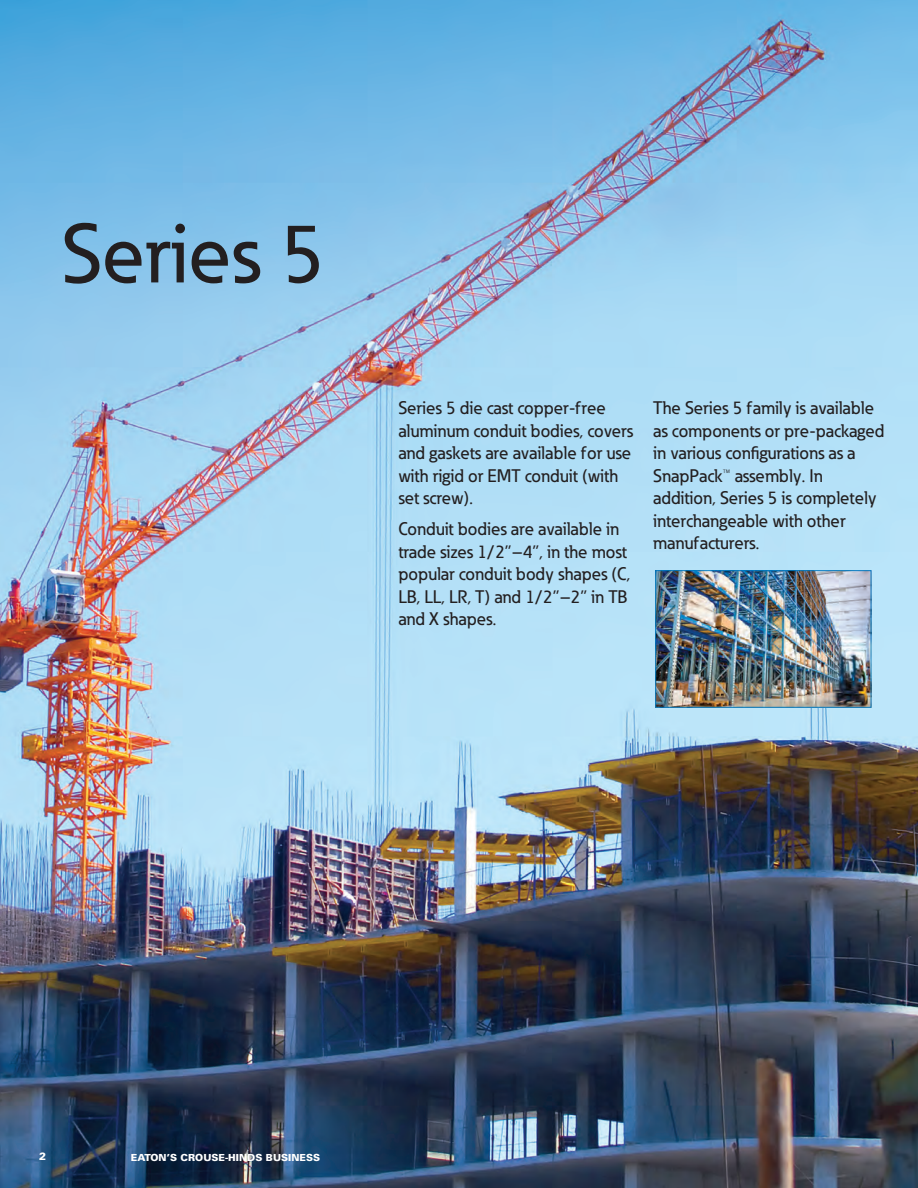
<style>
.page{position:relative;width:918px;height:1188px;background:#fff}
.page>*{position:absolute;margin:0;border:0;box-sizing:border-box;transform-origin:0 0}
.t1{font:500 82.5px "Eaton";color:#231f20}
.t2{font:500 18px/22.5px "Eaton";color:#231f20}
.t3{font:900 10.5px "Univers LT Std";color:#fff}
.t4{font:900 9.75px "Univers LT Std";color:#fff}
</style>
<div class="page">
<img style="left:0;top:0;width:918px;height:1188px">
<img style="left:657px;top:572px;width:212px;height:133px">
<div style="left:655px;top:570px;width:216px;height:137px;border:1px solid #007ac2"></div>
<h1 class="t1" style="left:61px;top:203px;width:264px">Series 5</h1>
<p class="t2" style="left:398px;top:396px;width:236px">Series 5 die cast copper-free aluminum conduit bodies, covers and gaskets are available for use with rigid or EMT conduit (with set screw).</p>
<p class="t2" style="left:398px;top:518px;width:233px">Conduit bodies are available in trade sizes 1/2”–4”, in the most popular conduit body shapes (C,<br>LB, LL, LR, T) and 1/2”–2” in TB and X shapes.</p>
<p class="t2" style="left:653px;top:396px;width:233px">The Series 5 family is available as components or pre-packaged in various configurations as a<br>SnapPack™ assembly. In addition, Series 5 is completely interchangeable with other manufacturers.</p>
<p class="t3" style="left:39px;top:1150px;width:9px">2</p>
<p class="t4" style="left:131px;top:1151px;width:191px">EATON’S CROUSE-HINDS BUSINESS</p>
</div>
